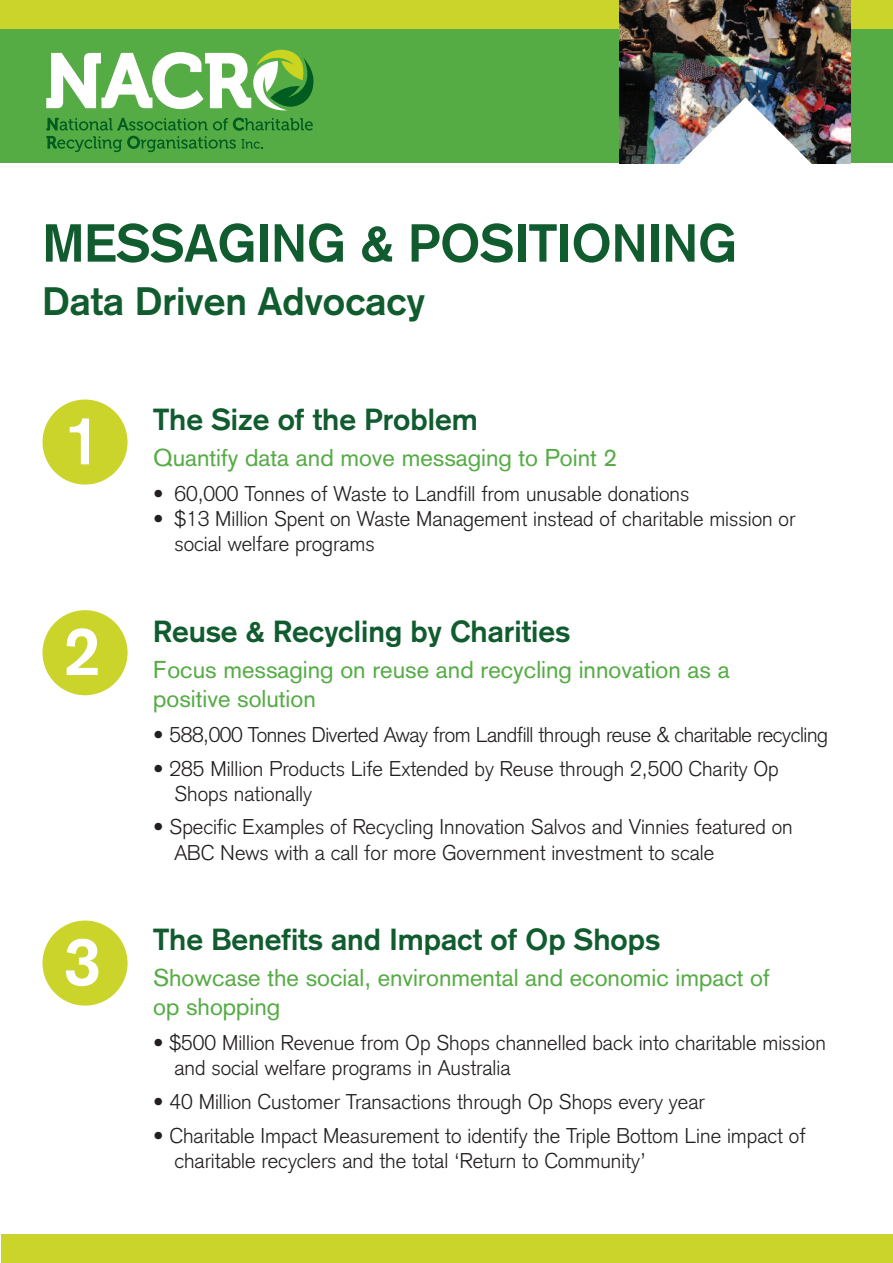
<style>
.page{position:relative;width:893px;height:1263px;background:#fff}
.page>*{position:absolute;margin:0;border:0;box-sizing:border-box;transform-origin:0 0}
.t1{font:700 67.5px "Akzidenz Grotesk";color:#fff}
.t2{font:700 52.5px "Akzidenz Grotesk";color:#115c2f}
.t3{font:700 39px "Akzidenz Grotesk";color:#115c2f}
.t4{font:700 30px "Akzidenz Grotesk";color:#115c2f}
.t5{font:24px/28.8px "Akzidenz Grotesk";color:#55ac45}
.t6{font:300 21px/25.2px "Akzidenz Grotesk";color:#231f20}
.t7{font:300 21px "Akzidenz Grotesk";letter-spacing:-.02em;color:#231f20}
</style>
<div class="page">
<div style="left:0;top:22px;width:893px;height:141px;background:#55ac45"></div>
<svg style="left:46px;top:49px;width:267px;height:103px"></svg>
<div style="left:0;top:0;width:893px;height:29px;background:#cad42b"></div>
<div style="left:2px;top:1234px;width:891px;height:29px;background:#cad42b"></div>
<img style="left:619px;top:0;width:231px;height:163px">
<img style="left:671px;top:98px;width:149px;height:66px">
<div style="left:43px;top:399px;width:85px;height:86px;background:#cad42b;border-radius:50%"></div>
<div style="left:43px;top:610px;width:85px;height:85px;background:#cad42b;border-radius:50%"></div>
<div style="left:43px;top:920px;width:85px;height:85px;background:#cad42b;border-radius:50%"></div>
<h2 class="t2" style="left:43px;top:224px;width:696px">MESSAGING &amp; POSITIONING</h2>
<h3 class="t3" style="left:43px;top:287px;width:384px">Data Driven Advocacy</h3>
<h1 class="t1" style="left:63px;top:416px;width:39px">1</h1>
<h1 class="t1" style="left:63px;top:627px;width:39px">2</h1>
<h1 class="t1" style="left:63px;top:937px;width:39px">3</h1>
<h3 class="t4" style="left:153px;top:408px;width:326px">The Size of the Problem</h3>
<p class="t5" style="left:153px;top:445px;width:465px">Quantify data and move messaging to Point 2</p>
<p class="t6" style="left:153px;top:483px;width:538px">• 60,000 Tonnes of Waste to Landfill from unusable donations</p>
<p class="t6" style="left:174px;top:509px;width:622px;text-indent:-21px">• $13 Million Spent on Waste Management instead of charitable mission or social welfare programs</p>
<h3 class="t4" style="left:153px;top:620px;width:418px">Reuse &amp; Recycling by Charities</h3>
<p class="t5" style="left:153px;top:657px;width:578px">Focus messaging on reuse and recycling innovation as a positive solution</p>
<p class="t7" style="left:153px;top:727px;width:676px">• 588,000 Tonnes Diverted Away from Landfill through reuse &amp; charitable recycling</p>
<p class="t6" style="left:174px;top:758px;width:606px;text-indent:-21px">• 285 Million Products Life Extended by Reuse through 2,500 Charity Op<br>Shops nationally</p>
<p class="t6" style="left:174px;top:817px;width:620px;text-indent:-21px">• Specific Examples of Recycling Innovation Salvos and Vinnies featured on<br>ABC News with a call for more Government investment to scale</p>
<h3 class="t4" style="left:153px;top:929px;width:508px">The Benefits and Impact of Op Shops</h3>
<p class="t5" style="left:153px;top:966px;width:618px">Showcase the social, environmental and economic impact of op shopping</p>
<p class="t6" style="left:174px;top:1033px;width:653px;text-indent:-21px">• $500 Million Revenue from Op Shops channelled back into charitable mission and social welfare programs in Australia</p>
<p class="t6" style="left:153px;top:1091px;width:553px">• 40 Million Customer Transactions through Op Shops every year</p>
<p class="t6" style="left:174px;top:1125px;width:633px;text-indent:-21px">• Charitable Impact Measurement to identify the Triple Bottom Line impact of charitable recyclers and the total ‘Return to Community’</p>
</div>
